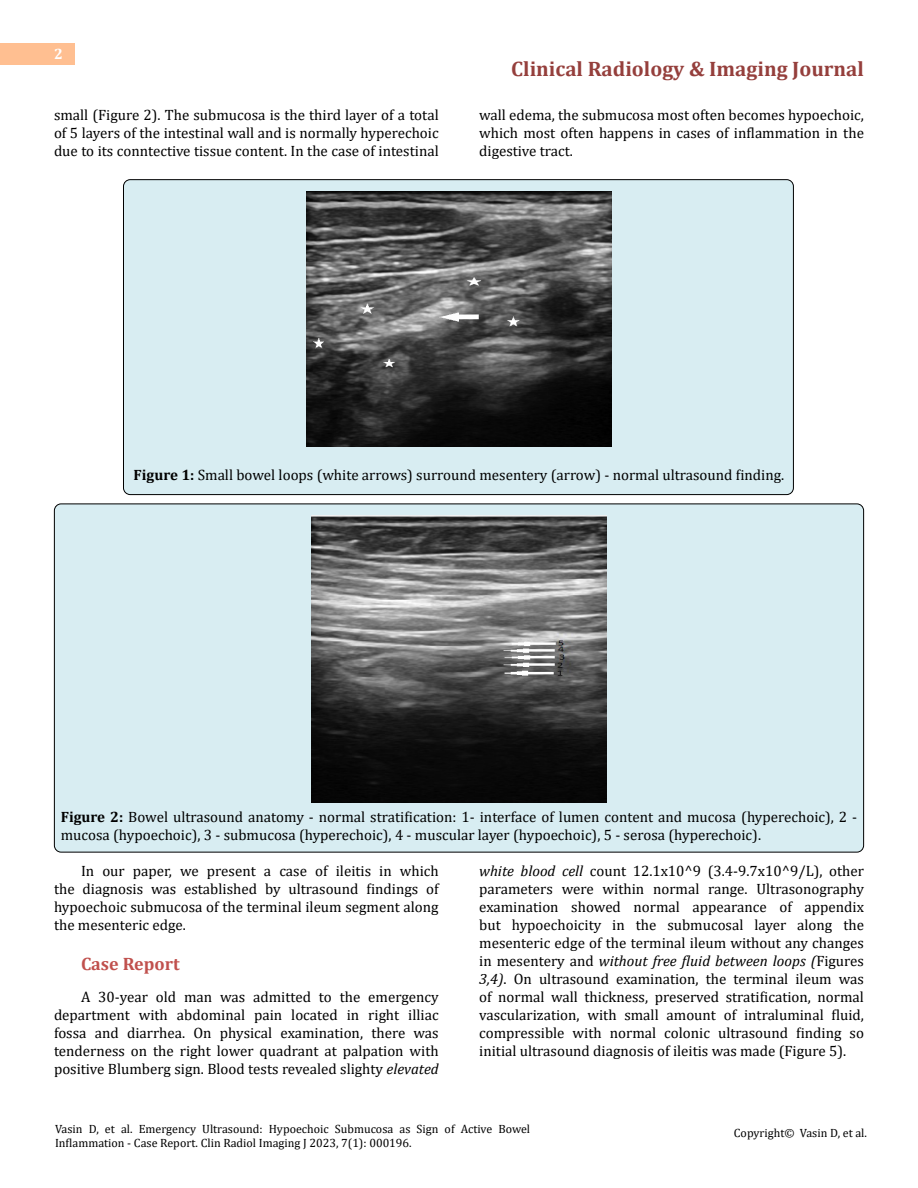
<style>
.page{position:relative;width:918px;height:1188px;background:#fff}
.page>*{position:absolute;margin:0;border:0;box-sizing:border-box;transform-origin:0 0}
.t1{font:700 21px "Cambria";color:#953f3c}
.t2{font:700 18px "Cambria";color:#c0504d}
.t3{font:15px/18px "Cambria";color:#000;text-align:justify}
.t4{font:700 15px "Cambria";color:#fff}
.t5{font:12px/14.4px "Cambria";color:#000}
.s1{font-weight:700}
.s2{font-style:italic}
</style>
<div class="page">
<div style="left:0;top:43px;width:75px;height:21px;background:#ffbf91"></div>
<div style="left:54px;top:504px;width:810px;height:348px;background:#d8edf2;border-radius:7px"></div>
<div style="left:123px;top:180px;width:670px;height:315px;background:#d8edf2;border-radius:7px"></div>
<img style="left:307px;top:192px;width:304px;height:255px">
<img style="left:312px;top:516px;width:294px;height:286px">
<p class="t4" style="left:54px;top:44px;width:10px">2</p>
<h1 class="t1" style="left:511px;top:54px;width:354px">Clinical Radiology &amp; Imaging Journal</h1>
<p class="t3" style="left:54px;top:105px;width:386px">small (Figure 2). The submucosa is the third layer of a total of 5 layers of the intestinal wall and is normally hyperechoic due to its conntective tissue content. In the case of intestinal</p>
<p class="t3" style="left:479px;top:105px;width:386px">wall edema, the submucosa most often becomes hypoechoic, which most often happens in cases of inflammation in the digestive tract.</p>
<p class="t3" style="left:134px;top:465px;width:652px"><span class="s1">Figure 1:</span> Small bowel loops (white arrows) surround mesentery (arrow) - normal ultrasound finding.</p>
<p class="t3" style="left:61px;top:807px;width:798px"><span class="s1">Figure 2:</span> Bowel ultrasound anatomy - normal stratification: 1- interface of lumen content and mucosa (hyperechoic), 2 - mucosa (hypoechoic), 3 - submucosa (hyperechoic), 4 - muscular layer (hypoechoic), 5 - serosa (hyperechoic).</p>
<p class="t3" style="left:54px;top:861px;width:386px;text-indent:27px">In our paper, we present a case of ileitis in which the diagnosis was established by ultrasound findings of hypoechoic submucosa of the terminal ileum segment along the mesenteric edge.</p>
<p class="t2" style="left:81px;top:951px;width:100px">Case Report</p>
<p class="t3" style="left:54px;top:987px;width:386px;text-indent:27px">A 30-year old man was admitted to the emergency department with abdominal pain located in right illiac fossa and diarrhea. On physical examination, there was tenderness on the right lower quadrant at palpation with positive Blumberg sign. Blood tests revealed slighty <span class="s2">elevated</span></p>
<p class="t3" style="left:479px;top:861px;width:386px"><span class="s2">white blood cell</span> count 12.1x10^9 (3.4-9.7x10^9/L), other parameters were within normal range. Ultrasonography examination showed normal appearance of appendix but hypoechoicity in the submucosal layer along the mesenteric edge of the terminal ileum without any changes in mesentery and <span class="s2">without free fluid between loops (</span>Figures <span class="s2">3,4)</span>. On ultrasound examination, the terminal ileum was of normal wall thickness, preserved stratification, normal vascularization, with small amount of intraluminal fluid, compressible with normal colonic ultrasound finding so initial ultrasound diagnosis of ileitis was made (Figure 5).</p>
<p class="t5" style="left:55px;top:1122px;width:477px">Vasin D, et al. Emergency Ultrasound: Hypoechoic Submucosa as Sign of Active Bowel<br>Inflammation - Case Report. Clin Radiol Imaging J 2023, 7(1): 000196.</p>
<p class="t5" style="left:734px;top:1126px;width:135px">Copyright© Vasin D, et al.</p>
</div>
